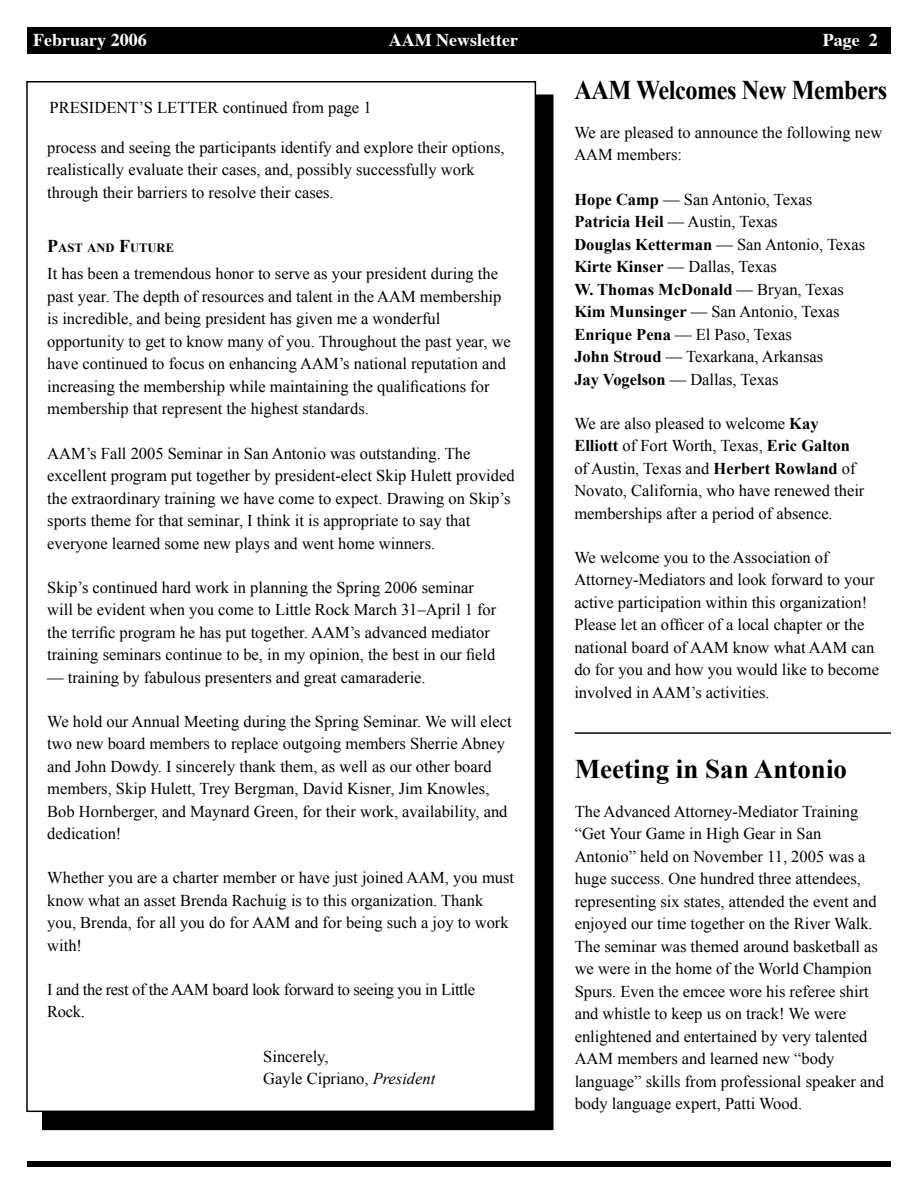
<style>
.page{position:relative;width:918px;height:1188px;background:#fff}
.page>*{position:absolute;margin:0;border:0;box-sizing:border-box;transform-origin:0 0}
.t1{font:700 27px "Times New Roman";letter-spacing:-.02em;color:#000;scale:.9 1}
.t2{font:700 27px "Times New Roman";color:#000}
.t3{font:700 18px "Times";color:#fcfcfc}
.t4{font:16.5px/22.5px "Times New Roman";color:#000}
.t5{font:16.5px/22.5px "Times New Roman";letter-spacing:-.02em;color:#000}
.t6{font:700 12.6px "Times New Roman";color:#000}
.s1{font-size:18px}
.s2{font-style:italic}
.s3{font-weight:700}
</style>
<div class="page">
<div style="left:27px;top:27px;width:864px;height:27px;background:#000"></div>
<div style="left:27px;top:1161px;width:864px;height:6px;background:#000"></div>
<div style="left:43px;top:95px;width:510px;height:1034px;background:#000"></div>
<div style="left:27px;top:82px;width:508px;height:1029px;background:#fff"></div>
<hr style="left:575px;top:732px;width:316px;height:2px;background:#000">
<p class="t3" style="left:33px;top:22px;width:115px">February 2006</p>
<p class="t3" style="left:389px;top:22px;width:131px">AAM Newsletter</p>
<p class="t3" style="left:823px;top:22px;width:38px">Page</p>
<p class="t4" style="left:50px;top:96px;width:324px">PRESIDENT’S LETTER continued from page 1</p>
<p class="t4" style="left:47px;top:136px;width:459px">process and seeing the participants identify and explore their options, realistically evaluate their cases, and, possibly successfully work through their barriers to resolve their cases.</p>
<p class="t6" style="left:47px;top:240px;width:128px"><span class="s1">P</span>ast and <span class="s1">F</span>uture</p>
<p class="t4" style="left:47px;top:262px;width:465px">It has been a tremendous honor to serve as your president during the past year. The depth of resources and talent in the AAM membership is incredible, and being president has given me a wonderful opportunity to get to know many of you. Throughout the past year, we have continued to focus on enhancing AAM’s national reputation and increasing the membership while maintaining the qualifications for membership that represent the highest standards.</p>
<p class="t4" style="left:47px;top:442px;width:469px">AAM’s Fall 2005 Seminar in San Antonio was outstanding. The excellent program put together by president-elect Skip Hulett provided the extraordinary training we have come to expect. Drawing on Skip’s sports theme for that seminar, I think it is appropriate to say that everyone learned some new plays and went home winners.</p>
<p class="t4" style="left:47px;top:576px;width:451px">Skip’s continued hard work in planning the Spring 2006 seminar will be evident when you come to Little Rock March 31–April 1 for the terrific program he has put together. AAM’s advanced mediator training seminars continue to be, in my opinion, the best in our field</p>
<p class="t4" style="left:47px;top:666px;width:380px">— training by fabulous presenters and great camaraderie.</p>
<p class="t4" style="left:47px;top:710px;width:466px">We hold our Annual Meeting during the Spring Seminar. We will elect two new board members to replace outgoing members Sherrie Abney and John Dowdy. I sincerely thank them, as well as our other board members, Skip Hulett, Trey Bergman, David Kisner, Jim Knowles, Bob Hornberger, and Maynard Green, for their work, availability, and dedication!</p>
<p class="t4" style="left:47px;top:866px;width:468px">Whether you are a charter member or have just joined AAM, you must know what an asset Brenda Rachuig is to this organization. Thank you, Brenda, for all you do for AAM and for being such a joy to work with!</p>
<p class="t5" style="left:47px;top:978px;width:429px">I and the rest of the AAM board look forward to seeing you in Little<br>Rock.</p>
<p class="t4" style="left:263px;top:1045px;width:174px">Sincerely,<br>Gayle Cipriano, <span class="s2">President</span></p>
<h1 class="t1" style="left:574px;top:75px;width:349px">AAM Welcomes New Members</h1>
<p class="t4" style="left:574px;top:121px;width:309px">We are pleased to announce the following new<br>AAM members:</p>
<p class="t4" style="left:574px;top:188px;width:292px"><span class="s3">Hope Camp</span> — San Antonio, Texas<br><span class="s3">Patricia Heil</span> — Austin, Texas<br><span class="s3">Douglas Ketterman</span> — San Antonio, Texas<br><span class="s3">Kirte Kinser</span> — Dallas, Texas<br><span class="s3">W. Thomas McDonald</span> — Bryan, Texas<br><span class="s3">Kim Munsinger</span> — San Antonio, Texas<br><span class="s3">Enrique Pena</span> — El Paso, Texas<br><span class="s3">John Stroud</span> — Texarkana, Arkansas<br><span class="s3">Jay Vogelson</span> — Dallas, Texas</p>
<p class="t4" style="left:574px;top:412px;width:292px">We are also pleased to welcome <span class="s3">Kay Elliott</span> of Fort Worth, Texas, <span class="s3">Eric Galton </span>of Austin, Texas and <span class="s3">Herbert Rowland</span> of Novato, California, who have renewed their memberships after a period of absence.</p>
<p class="t4" style="left:574px;top:546px;width:306px">We welcome you to the Association of Attorney-Mediators and look forward to your active participation within this organization!<br>Please let an officer of a local chapter or the national board of AAM know what AAM can do for you and how you would like to become involved in AAM’s activities.</p>
<h1 class="t2" style="left:575px;top:753px;width:274px">Meeting in San Antonio</h1>
<p class="t4" style="left:575px;top:800px;width:311px">The Advanced Attorney-Mediator Training “Get Your Game in High Gear in San Antonio” held on November 11, 2005 was a huge success. One hundred three attendees, representing six states, attended the event and enjoyed our time together on the River Walk.<br>The seminar was themed around basketball as we were in the home of the World Champion Spurs. Even the emcee wore his referee shirt and whistle to keep us on track! We were enlightened and entertained by very talented AAM members and learned new “body language” skills from professional speaker and body language expert, Patti Wood.</p>
</div>
